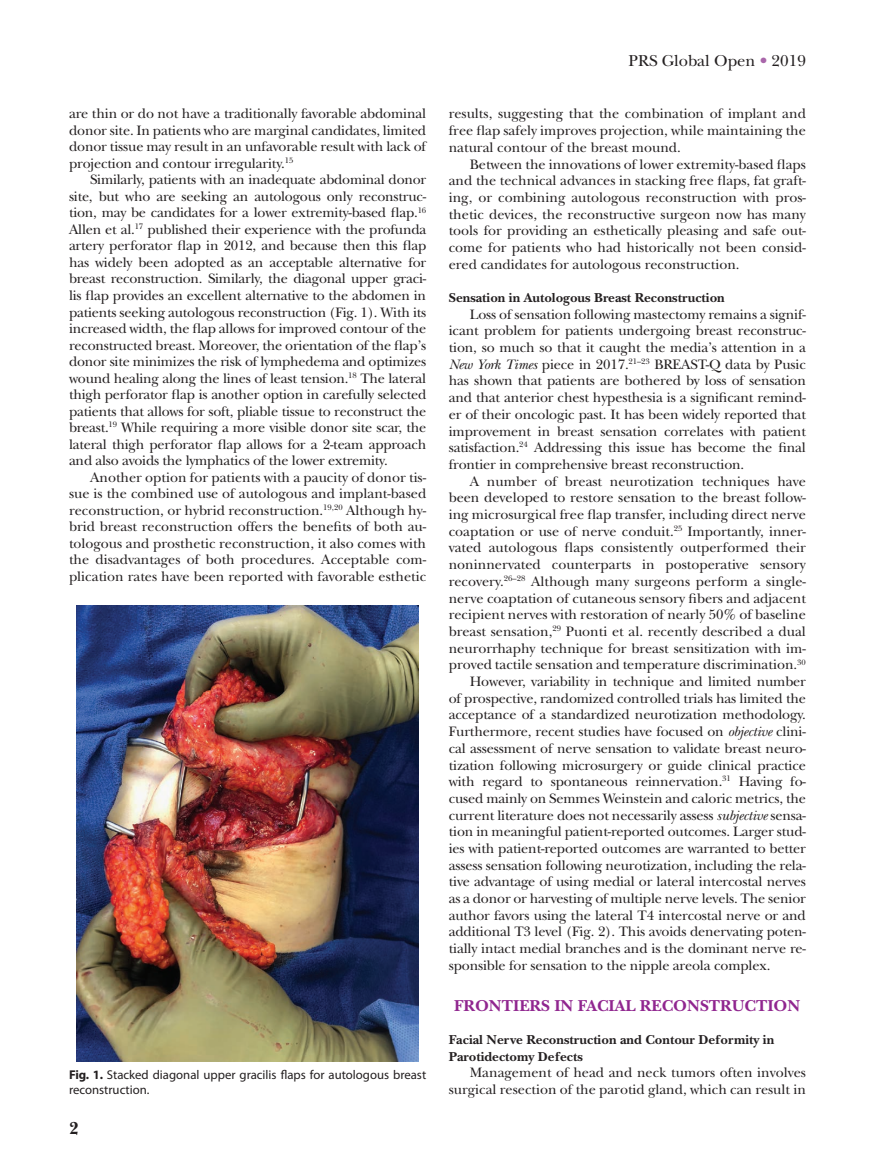
<style>
.page{position:relative;width:878px;height:1175px;background:#fff}
.page>*{position:absolute;margin:0;border:0;box-sizing:border-box;transform-origin:0 0}
.t1{font:700 18px "New Baskerville";color:#231f20}
.t2{font:700 16.5px "New Baskerville";color:#90268f}
.t3{font:16.5px "New Baskerville";color:#231f20}
.t4{font:14.25px/16.5px "New Baskerville";letter-spacing:-.01em;color:#231f20;text-align:justify}
.t5{font:700 13.5px/16.6px "New Baskerville";color:#231f20}
.t6{font:12.75px/15px "Myriad Pro";color:#231f20}
.s1{font-weight:700}
.s2{color:#a966aa}
.s3{font-style:italic}
</style>
<div class="page">
<img style="left:76px;top:605px;width:343px;height:456px">
<p class="t4" style="left:69px;top:106px;width:359px">are thin or do not have a traditionally favorable abdominal donor site. In patients who are marginal candidates, limited donor tissue may result in an unfavorable result with lack of projection and contour irregularity.<sup>15</sup></p>
<p class="t4" style="left:69px;top:172px;width:359px;text-indent:21px">Similarly, patients with an inadequate abdominal donor site, but who are seeking an autologous only reconstruc&shy;tion, may be candidates for a lower extremity-based flap.<sup>16<br></sup>Allen et al.<sup>17</sup> published their experience with the profunda artery perforator flap in 2012, and because then this flap has widely been adopted as an acceptable alternative for breast reconstruction. Similarly, the diagonal upper graci&shy;lis flap provides an excellent alternative to the abdomen in patients seeking autologous reconstruction (Fig. 1). With its increased width, the flap allows for improved contour of the reconstructed breast. Moreover, the orientation of the flap’s donor site minimizes the risk of lymphedema and optimizes wound healing along the lines of least tension.<sup>18</sup> The lateral thigh perforator flap is another option in carefully selected patients that allows for soft, pliable tissue to reconstruct the breast.<sup>19</sup> While requiring a more visible donor site scar, the lateral thigh perforator flap allows for a 2-team approach and also avoids the lymphatics of the lower extremity.</p>
<p class="t4" style="left:69px;top:469px;width:359px;text-indent:21px">Another option for patients with a paucity of donor tis&shy;sue is the combined use of autologous and implant-based reconstruction, or hybrid reconstruction.<sup>19,20</sup> Although hy&shy;brid breast reconstruction offers the benefits of both au&shy;tologous and prosthetic reconstruction, it also comes with the disadvantages of both procedures. Acceptable com&shy;plication rates have been reported with favorable esthetic</p>
<p class="t6" style="left:69px;top:1067px;width:359px"><span class="s1">Fig. 1.</span> Stacked diagonal upper gracilis flaps for autologous breast reconstruction.</p>
<p class="t1" style="left:69px;top:1118px;width:11px">2</p>
<p class="t3" style="left:628px;top:51px;width:179px">PRS Global Open <span class="s2">•</span> 2019</p>
<p class="t4" style="left:449px;top:106px;width:359px">results, suggesting that the combination of implant and free flap safely improves projection, while maintaining the natural contour of the breast mound.</p>
<p class="t4" style="left:449px;top:156px;width:359px;text-indent:21px">Between the innovations of lower extremity-based flaps and the technical advances in stacking free flaps, fat graft&shy;ing, or combining autologous reconstruction with pros&shy;thetic devices, the reconstructive surgeon now has many tools for providing an esthetically pleasing and safe out&shy;come for patients who had historically not been consid&shy;ered candidates for autologous reconstruction.</p>
<p class="t5" style="left:448px;top:289px;width:277px">Sensation in Autologous Breast Reconstruction</p>
<p class="t4" style="left:448px;top:306px;width:359px;text-indent:21px">Loss of sensation following mastectomy remains a signif&shy;icant problem for patients undergoing breast reconstruc&shy;tion, so much so that it caught the media’s attention in a <span class="s3">New York Times</span> piece in 2017.<sup>21–23</sup> BREAST-Q data by Pusic has shown that patients are bothered by loss of sensation and that anterior chest hypesthesia is a significant remind&shy;er of their oncologic past. It has been widely reported that improvement in breast sensation correlates with patient satisfaction.<sup>24</sup> Addressing this issue has become the final frontier in comprehensive breast reconstruction.</p>
<p class="t4" style="left:469px;top:473px;width:337px">A number of breast neurotization techniques have</p>
<p class="t4" style="left:448px;top:489px;width:359px">been developed to restore sensation to the breast follow-</p>
<p class="t4" style="left:448px;top:506px;width:358px">ing microsurgical free flap transfer, including direct nerve</p>
<p class="t4" style="left:448px;top:523px;width:359px">coaptation or use of nerve conduit.<sup>25</sup> Importantly, inner-</p>
<p class="t4" style="left:448px;top:539px;width:358px">vated autologous flaps consistently outperformed their</p>
<p class="t4" style="left:448px;top:556px;width:359px">noninnervated counterparts in postoperative sensory</p>
<p class="t4" style="left:448px;top:573px;width:359px">recovery.<sup>26–28</sup> Although many surgeons perform a single-</p>
<p class="t4" style="left:449px;top:590px;width:358px">nerve coaptation of cutaneous sensory fibers and adjacent</p>
<p class="t4" style="left:449px;top:606px;width:359px">recipient nerves with restoration of nearly 50% of baseline</p>
<p class="t4" style="left:449px;top:623px;width:359px">breast sensation,<sup>29</sup> Puonti et al. recently described a dual</p>
<p class="t4" style="left:449px;top:640px;width:359px">neurorrhaphy technique for breast sensitization with im-</p>
<p class="t4" style="left:449px;top:656px;width:358px">proved tactile sensation and temperature discrimination.<sup>30</sup></p>
<p class="t4" style="left:470px;top:673px;width:338px">However, variability in technique and limited number</p>
<p class="t4" style="left:448px;top:690px;width:359px">of prospective, randomized controlled trials has limited the</p>
<p class="t4" style="left:448px;top:706px;width:358px">acceptance of a standardized neurotization methodology.</p>
<p class="t4" style="left:448px;top:723px;width:358px">Furthermore, recent studies have focused on <span class="s3">objective</span> clini-</p>
<p class="t4" style="left:448px;top:740px;width:359px">cal assessment of nerve sensation to validate breast neuro-</p>
<p class="t4" style="left:448px;top:756px;width:359px">tization following microsurgery or guide clinical practice</p>
<p class="t4" style="left:448px;top:773px;width:359px">with regard to spontaneous reinnervation.<sup>31</sup> Having fo-</p>
<p class="t4" style="left:449px;top:790px;width:359px">cused mainly on Semmes Weinstein and caloric metrics, the</p>
<p class="t4" style="left:449px;top:807px;width:359px">current literature does not necessarily assess <span class="s3">subjective</span> sensa-</p>
<p class="t4" style="left:449px;top:823px;width:359px">tion in meaningful patient-reported outcomes. Larger stud-</p>
<p class="t4" style="left:449px;top:840px;width:359px">ies with patient-reported outcomes are warranted to better</p>
<p class="t4" style="left:449px;top:857px;width:359px">assess sensation following neurotization, including the rela-</p>
<p class="t4" style="left:449px;top:873px;width:359px">tive advantage of using medial or lateral intercostal nerves</p>
<p class="t4" style="left:449px;top:890px;width:358px">as a donor or harvesting of multiple nerve levels. The senior</p>
<p class="t4" style="left:449px;top:907px;width:358px">author favors using the lateral T4 intercostal nerve or and</p>
<p class="t4" style="left:449px;top:923px;width:358px">additional T3 level (Fig. 2). This avoids denervating poten-</p>
<p class="t4" style="left:449px;top:940px;width:359px">tially intact medial branches and is the dominant nerve re-</p>
<p class="t4" style="left:449px;top:957px;width:323px">sponsible for sensation to the nipple areola complex.</p>
<p class="t2" style="left:454px;top:995px;width:347px">FRONTIERS IN FACIAL RECONSTRUCTION</p>
<p class="t5" style="left:448px;top:1031px;width:327px">Facial Nerve Reconstruction and Contour Deformity in<br>Parotidectomy Defects</p>
<p class="t4" style="left:448px;top:1064px;width:359px;text-align:right">Management of head and neck tumors often involves surgical resection of the parotid gland, which can result in</p>
</div>
